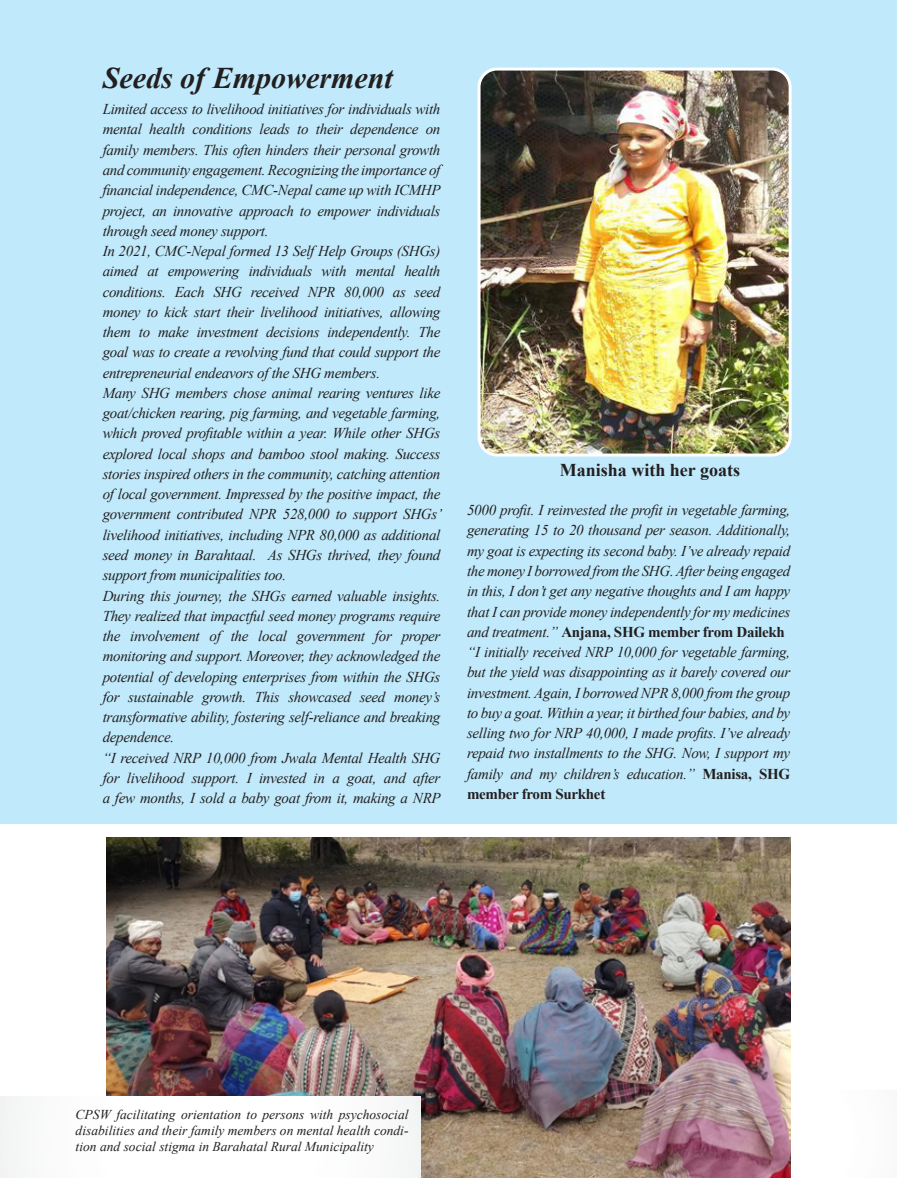
<style>
.page{position:relative;width:897px;height:1178px;background:#fff}
.page>*{position:absolute;margin:0;border:0;box-sizing:border-box;transform-origin:0 0}
.Head{font:italic 700 30px "Times New Roman";color:#231f20}
.Paragraph_Style_1{font:700 18px "Times New Roman";color:#231f20}
.text{font:italic 15px/20.2px "Times New Roman";letter-spacing:-.02em;color:#231f20;text-align:justify}
.Paragraph_Style_1-2{font:italic 13.5px/16.2px "Times New Roman";color:#231f20;text-align:justify}
.s1{font-weight:700;font-style:normal}
</style>
<div class="page">
<img style="left:106px;top:837px;width:684px;height:340px">
<div style="left:0;top:0;width:896px;height:823px;background:#c0eafb"></div>
<img style="left:481px;top:71px;width:309px;height:384px">
<div style="left:477px;top:67px;width:314px;height:389px;border:3px solid #fff;border-radius:18px"></div>
<div style="left:1px;top:1096px;width:420px;height:81px;background:#fff"></div>
<p class="Head" style="left:103px;top:57px;width:292px">Seeds of Empowerment</p>
<p class="text" style="left:103px;top:99px;width:339px">Limited access to livelihood initiatives for individuals with mental health conditions leads to their dependence on family members. This often hinders their personal growth and community engagement. Recognizing the importance of financial independence, CMC-Nepal came up with ICMHP project, an innovative approach to empower individuals through seed money support.</p>
<p class="text" style="left:103px;top:240px;width:339px">In 2021, CMC-Nepal formed 13 Self Help Groups (SHGs) aimed at empowering individuals with mental health conditions. Each SHG received NPR 80,000 as seed money to kick start their livelihood initiatives, allowing them to make investment decisions independently. The goal was to create a revolving fund that could support the entrepreneurial endeavors of the SHG members.</p>
<p class="text" style="left:103px;top:382px;width:341px">Many SHG members chose animal rearing ventures like goat/chicken rearing, pig farming, and vegetable farming, which proved profitable within a year. While other SHGs explored local shops and bamboo stool making. Success stories inspired others in the community, catching attention of local government. Impressed by the positive impact, the government contributed NPR 528,000 to support SHGs’ livelihood initiatives, including NPR 80,000 as additional seed money in Barahtaal. As SHGs thrived, they found support from municipalities too.</p>
<p class="text" style="left:103px;top:585px;width:339px">During this journey, the SHGs earned valuable insights.<br>They realized that impactful seed money programs require the involvement of the local government for proper monitoring and support. Moreover, they acknowledged the potential of developing enterprises from within the SHGs for sustainable growth. This showcased seed money’s transformative ability, fostering self-reliance and breaking dependence.</p>
<p class="text" style="left:103px;top:747px;width:339px">“I received NRP 10,000 from Jwala Mental Health SHG for livelihood support. I invested in a goat, and after a few months, I sold a baby goat from it, making a NRP</p>
<p class="Paragraph_Style_1" style="left:559px;top:457px;width:182px">Manisha with her goats</p>
<p class="text" style="left:467px;top:499px;width:325px">5000 profit. I reinvested the profit in vegetable farming, generating 15 to 20 thousand per season. Additionally, my goat is expecting its second baby. I’ve already repaid the money I borrowed from the SHG. After being engaged in this, I don’t get any negative thoughts and I am happy that I can provide money independently for my medicines and treatment.” <span class="s1">Anjana, SHG member from Dailekh</span></p>
<p class="text" style="left:467px;top:641px;width:325px">“I initially received NRP 10,000 for vegetable farming, but the yield was disappointing as it barely covered our investment. Again, I borrowed NPR 8,000 from the group to buy a goat. Within a year, it birthed four babies, and by selling two for NRP 40,000, I made profits. I’ve already repaid two installments to the SHG. Now, I support my family and my children’s education.” <span class="s1">Manisa, SHG member from Surkhet</span></p>
<p class="Paragraph_Style_1-2" style="left:76px;top:1105px;width:334px">CPSW facilitating orientation to persons with psychosocial disabilities and their family members on mental health condi&shy;tion and social stigma in Barahatal Rural Municipality</p>
</div>
